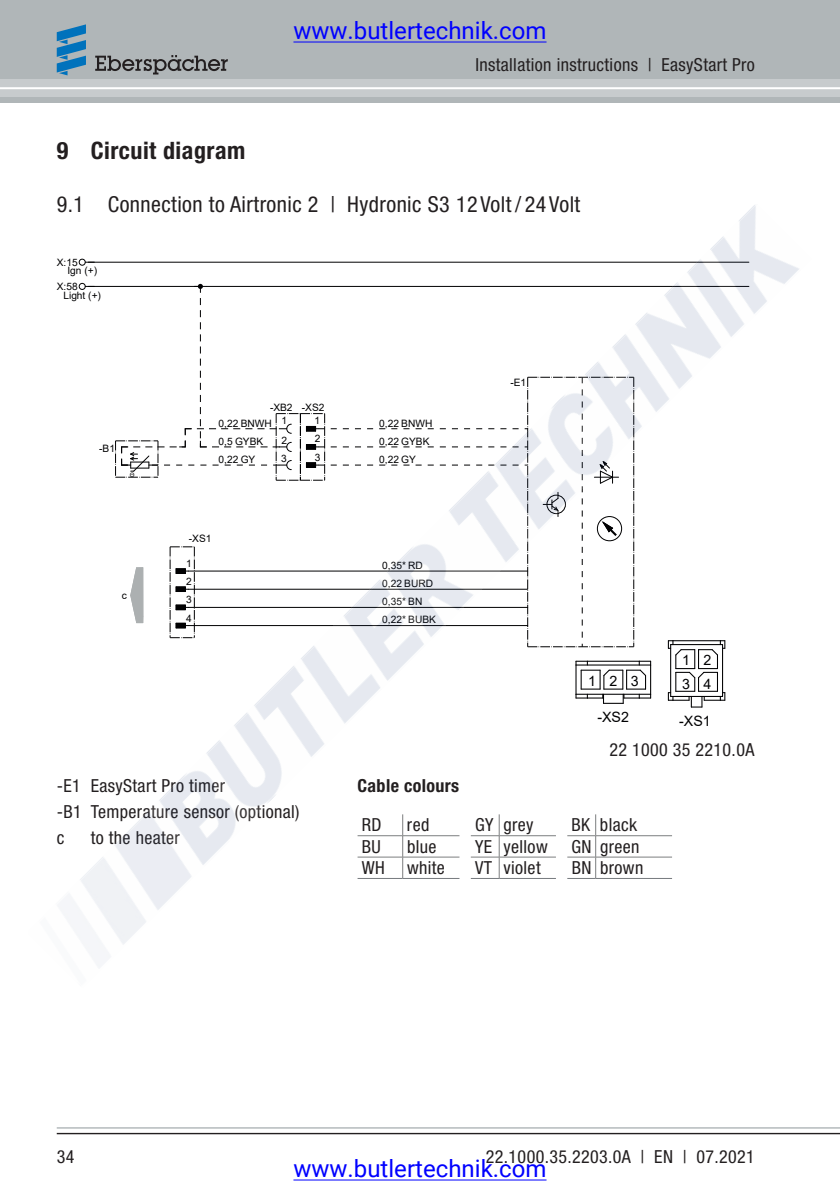
<style>
.page{position:relative;width:840px;height:1191px;background:#fff}
.page>*{position:absolute;margin:0;border:0;box-sizing:border-box;transform-origin:0 0}
.t1{font:24px "Roboto";color:#00f}
.t2{font:700 condensed 24px "Helvetica Neue LTW1 G";letter-spacing:.02em;color:#231f20}
.t3{font:condensed 22px "Helvetica Neue LTW1 G";letter-spacing:.02em;color:#231f20}
.F_Fließtext_9pt{font:condensed 18px "Helvetica Neue LTW1 G";letter-spacing:.02em;color:#231f20}
.F_Fließtext_9pt_rech{font:condensed 18px "Helvetica Neue LTW1 G";letter-spacing:.02em;color:#231f20}
.F_Fließtext_9pt_bold{font:700 condensed 18px "Helvetica Neue LTW1 G";letter-spacing:.02em;color:#231f20}
.t4{font:14.2px/24.2px "Arial";color:#000002}
.t5{font:10.2px/18.2px "Arial";color:#000002}
.t6{font:6px "Arial";color:#000002}
</style>
<div class="page">
<div style="left:0;top:0;width:839px;height:102px;background:#b0b6b8"></div>
<div style="left:0;top:80px;width:839px;height:17px;background:#c7cbcd"></div>
<hr style="left:0;top:87px;width:839px;height:2px;background:#fff">
<svg style="left:95px;top:55px;width:133px;height:19px"></svg>
<svg style="left:57px;top:24px;width:29px;height:51px"></svg>
<hr style="left:57px;top:1127px;width:782px;height:1px;background:#b0b6b8">
<hr style="left:57px;top:1132px;width:782px;height:2px;background:#231f20">
<img style="left:58px;top:205px;width:741px;height:762px">
<hr style="left:293px;top:42px;width:253px;height:1px;background:#00f">
<hr style="left:293px;top:1179px;width:253px;height:1px;background:#00f">
<h1 class="t1" style="left:293px;top:14px;width:254px">www.butlertechnik.com</h1>
<p class="F_Fließtext_9pt" style="left:475px;top:54px;width:281px">Installation instructions | EasyStart Pro</p>
<p class="t2" style="left:57px;top:136px;width:190px">9 Circuit diagram</p>
<p class="t3" style="left:57px;top:191px;width:525px">9.1 Connection to Airtronic 2 | Hydronic S3 12Volt / 24Volt</p>
<p class="t5" style="left:67px;top:258px;width:31px;line-height:8.8px;text-indent:-11px">X:15<br>Ign (+)</p>
<p class="t5" style="left:63px;top:282px;width:39px;line-height:8.8px;text-indent:-7px">X:58<br>Light (+)</p>
<p class="t5" style="left:218px;top:400px;width:75px;line-height:15.2px;text-indent:51px">-XB2<br>0,22 BNWH</p>
<p class="t5" style="left:302px;top:399px;width:24px">-XS2</p>
<p class="t5" style="left:281px;top:411px;width:7px;line-height:19.4px">1<br>2</p>
<p class="t5" style="left:281px;top:449px;width:7px">3</p>
<p class="t5" style="left:314px;top:411px;width:7px">1</p>
<p class="t5" style="left:99px;top:439px;width:17px">-B1</p>
<p class="t5" style="left:314px;top:429px;width:7px">2<br>3</p>
<p class="t5" style="left:218px;top:432px;width:46px">0,5 GYBK</p>
<p class="t5" style="left:218px;top:450px;width:38px">0,22 GY</p>
<p class="t6" style="left:130px;top:470px;width:6px">Θ</p>
<p class="t5" style="left:122px;top:586px;width:7px">c</p>
<p class="t5" style="left:189px;top:529px;width:24px">-XS1</p>
<p class="t5" style="left:186px;top:554px;width:7px;text-align:justify">1<br>2<br>3<br>4</p>
<p class="F_Fließtext_9pt" style="left:57px;top:774px;width:170px">-E1 EasyStart Pro timer</p>
<p class="F_Fließtext_9pt" style="left:57px;top:800px;width:244px">-B1 Temperature sensor (optional)</p>
<p class="F_Fließtext_9pt" style="left:57px;top:826px;width:9px">c</p>
<p class="F_Fließtext_9pt" style="left:91px;top:826px;width:91px">to the heater</p>
<p class="t5" style="left:379px;top:414px;width:55px">0,22 BNWH</p>
<p class="t5" style="left:379px;top:432px;width:52px">0,22 GYBK</p>
<p class="t5" style="left:379px;top:450px;width:38px">0,22 GY</p>
<p class="t5" style="left:382px;top:556px;width:55px">0,35* RD<br>0,22 BURD<br>0,35* BN<br>0,22* BUBK</p>
<p class="t5" style="left:510px;top:374px;width:17px">-E1</p>
<p class="t4" style="left:588px;top:669px;width:9px">1</p>
<p class="t4" style="left:609px;top:669px;width:9px">2</p>
<p class="t4" style="left:630px;top:669px;width:9px">3</p>
<p class="t4" style="left:681px;top:648px;width:31px">1 2<br>3 4</p>
<p class="t4" style="left:597px;top:705px;width:33px">-XS2</p>
<p class="t4" style="left:678px;top:708px;width:33px">-XS1</p>
<p class="F_Fließtext_9pt_rech" style="left:609px;top:739px;width:146px">22 1000 35 2210.0A</p>
<p class="F_Fließtext_9pt_bold" style="left:357px;top:774px;width:103px">Cable colours</p>
<p class="F_Fließtext_9pt" style="left:361px;top:814px;width:21px">RD</p>
<p class="F_Fließtext_9pt" style="left:407px;top:814px;width:24px">red</p>
<p class="F_Fließtext_9pt" style="left:475px;top:814px;width:20px">GY</p>
<p class="F_Fließtext_9pt" style="left:503px;top:814px;width:32px">grey</p>
<p class="F_Fließtext_9pt" style="left:571px;top:814px;width:20px">BK</p>
<p class="F_Fließtext_9pt" style="left:599px;top:814px;width:39px">black</p>
<p class="F_Fließtext_9pt" style="left:361px;top:836px;width:21px">BU</p>
<p class="F_Fließtext_9pt" style="left:407px;top:836px;width:31px">blue</p>
<p class="F_Fließtext_9pt" style="left:475px;top:836px;width:19px">YE</p>
<p class="F_Fließtext_9pt" style="left:503px;top:836px;width:46px">yellow</p>
<p class="F_Fließtext_9pt" style="left:571px;top:836px;width:21px">GN</p>
<p class="F_Fließtext_9pt" style="left:599px;top:836px;width:41px">green</p>
<p class="F_Fließtext_9pt" style="left:361px;top:857px;width:25px">WH</p>
<p class="F_Fließtext_9pt" style="left:407px;top:857px;width:39px">white</p>
<p class="F_Fließtext_9pt" style="left:475px;top:857px;width:19px">VT</p>
<p class="F_Fließtext_9pt" style="left:503px;top:857px;width:39px">violet</p>
<p class="F_Fließtext_9pt" style="left:571px;top:857px;width:21px">BN</p>
<p class="F_Fließtext_9pt" style="left:599px;top:857px;width:45px">brown</p>
<p class="F_Fließtext_9pt" style="left:57px;top:1145px;width:19px">34</p>
<p class="F_Fließtext_9pt" style="left:485px;top:1145px;width:270px">22.1000.35.2203.0A | EN | 07.2021</p>
<h1 class="t1" style="left:293px;top:1152px;width:254px">www.butlertechnik.com</h1>
</div>
